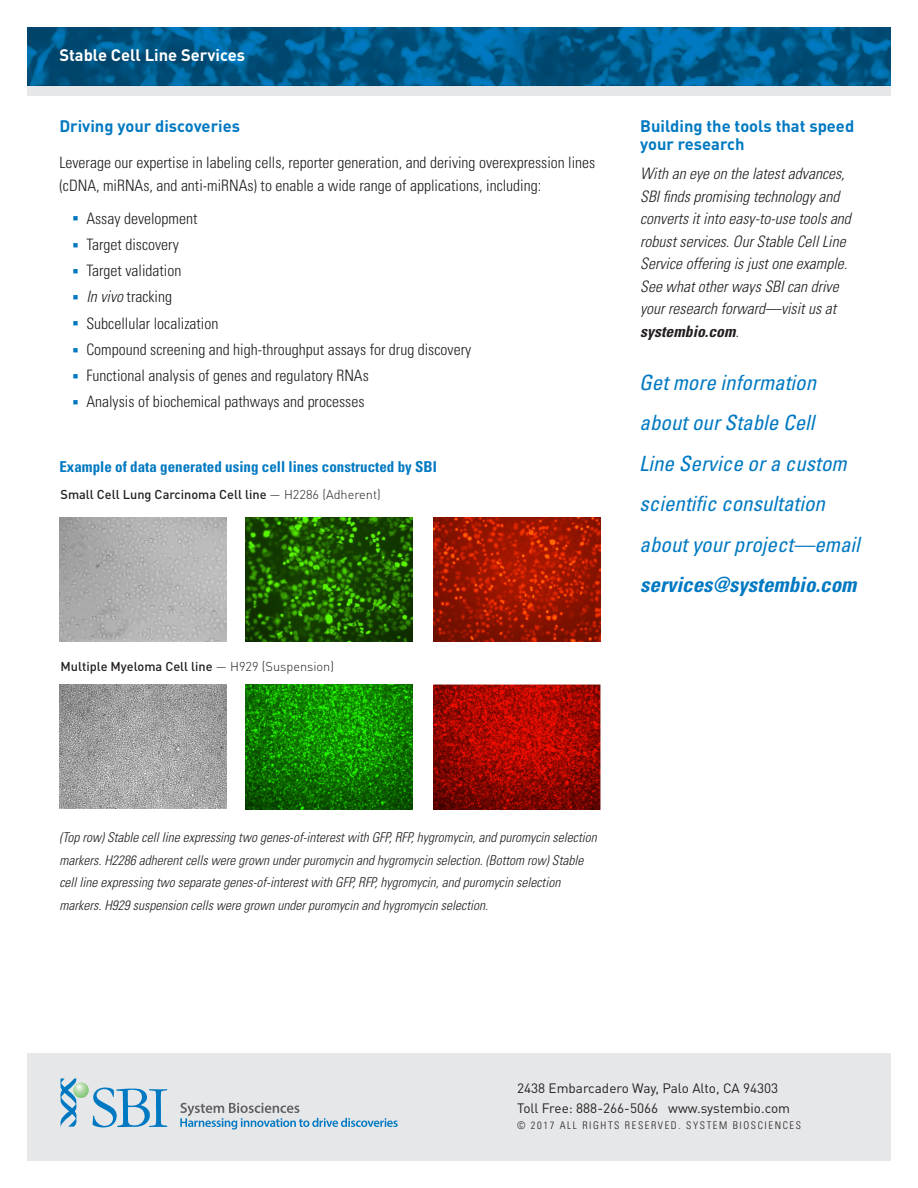
<style>
.page{position:relative;width:918px;height:1188px;background:#fff}
.page>*{position:absolute;margin:0;border:0;box-sizing:border-box;transform-origin:0 0}
.t1{font:italic condensed 21px/40.5px "Univers LT Std";color:#0079c2}
.Body_Copy_01{font:700 16.5px/18px "DINOT";color:#0079c2}
.t2{font:700 16.5px "DINOT";color:#fff}
.Body_Copy_01-2{font:300 condensed 15.75px/22.5px "Univers LT Std";color:#231f20}
.Body_Copy_01-3{font:italic 300 condensed 15.75px/22.5px "Univers LT Std";color:#231f20}
.Body_Copy_01-4{font:700 condensed 15px "Univers LT Std";color:#0079c2}
.Body_Copy_01-5{font:italic 300 condensed 13.5px/22.5px "Univers LT Std";color:#231f20}
.t3{font:13.5px/19.5px "DINOT";color:#231f20}
.t4{font:500 12.75px "DINOT";color:#231f20}
.t5{font:300 condensed 10.5px "Univers LT Std";letter-spacing:.15em;color:#231f20}
.s1{color:#0079c2}
.s2{font-style:italic}
.s3{font-weight:300}
.s4{font-weight:700}
</style>
<div class="page">
<img style="left:27px;top:27px;width:864px;height:58px">
<div style="left:27px;top:85px;width:864px;height:11px;background:#e6e7e9"></div>
<div style="left:27px;top:1053px;width:864px;height:108px;background:#e6e7e9"></div>
<svg style="left:93px;top:1088px;width:74px;height:39px"></svg>
<svg style="left:60px;top:1078px;width:16px;height:49px"></svg>
<svg style="left:180px;top:1103px;width:218px;height:26px"></svg>
<svg style="left:73px;top:1082px;width:16px;height:16px"></svg>
<img style="left:59px;top:517px;width:168px;height:125px">
<img style="left:59px;top:685px;width:168px;height:124px">
<img style="left:246px;top:517px;width:167px;height:125px">
<img style="left:433px;top:517px;width:167px;height:125px">
<img style="left:246px;top:685px;width:167px;height:124px">
<img style="left:433px;top:685px;width:167px;height:124px">
<p class="t2" style="left:59px;top:44px;width:187px">Stable Cell Line Services</p>
<p class="Body_Copy_01" style="left:59px;top:117px;width:182px">Driving your discoveries</p>
<p class="Body_Copy_01-2" style="left:59px;top:151px;width:538px">Leverage our expertise in labeling cells, reporter generation, and deriving overexpression lines (cDNA, miRNAs, and anti-miRNAs) to enable a wide range of applications, including:</p>
<p class="Body_Copy_01-2" style="left:73px;top:207px;width:126px"><span class="s1">■</span> Assay development</p>
<p class="Body_Copy_01-2" style="left:73px;top:233px;width:107px"><span class="s1">■</span> Target discovery</p>
<p class="Body_Copy_01-2" style="left:73px;top:259px;width:110px"><span class="s1">■</span> Target validation</p>
<p class="Body_Copy_01-2" style="left:73px;top:285px;width:101px"><span class="s1">■</span> <span class="s2">In vivo</span> tracking</p>
<p class="Body_Copy_01-2" style="left:73px;top:312px;width:147px"><span class="s1">■</span> Subcellular localization</p>
<p class="Body_Copy_01-2" style="left:73px;top:338px;width:400px"><span class="s1">■</span> Compound screening and high-throughput assays for drug discovery</p>
<p class="Body_Copy_01-2" style="left:73px;top:364px;width:297px"><span class="s1">■</span> Functional analysis of genes and regulatory RNAs</p>
<p class="Body_Copy_01-2" style="left:73px;top:390px;width:293px"><span class="s1">■</span> Analysis of biochemical pathways and processes</p>
<p class="Body_Copy_01-4" style="left:59px;top:458px;width:379px">Example of data generated using cell lines constructed by SBI</p>
<p class="t4" style="left:60px;top:486px;width:322px">Small Cell Lung Carcinoma Cell line <span class="s3">— H2286 (Adherent)</span></p>
<p class="t4" style="left:60px;top:658px;width:275px">Multiple Myeloma Cell line <span class="s3">— H929 (Suspension)</span></p>
<p class="Body_Copy_01" style="left:640px;top:117px;width:216px">Building the tools that speed your research</p>
<p class="Body_Copy_01-3" style="left:640px;top:163px;width:212px">With an eye on the latest advances, SBI finds promising technology and converts it into easy-to-use tools and robust services. Our Stable Cell Line Service offering is just one example.<br>See what other ways SBI can drive your research forward—visit us at <span class="s4">systembio.com</span>.</p>
<p class="t1" style="left:639px;top:362px;width:222px">Get more information about our Stable Cell<br>Line Service or a custom scientific consultation about your project—email <span class="s4">services@systembio.com</span></p>
<p class="Body_Copy_01-5" style="left:59px;top:826px;width:539px">(Top row) Stable cell line expressing two genes-of-interest with GFP, RFP, hygromycin, and puromycin selection markers. H2286 adherent cells were grown under puromycin and hygromycin selection. (Bottom row) Stable cell line expressing two separate genes-of-interest with GFP, RFP, hygromycin, and puromycin selection markers. H929 suspension cells were grown under puromycin and hygromycin selection.</p>
<p class="t3" style="left:517px;top:1078px;width:275px">2438 Embarcadero Way, Palo Alto, CA 94303<br>Toll Free: 888-266-5066 www.systembio.com</p>
<p class="t5" style="left:517px;top:1119px;width:285px">© 2017 ALL RIGHTS RESERVED. SYSTEM BIOSCIENCES</p>
</div>
